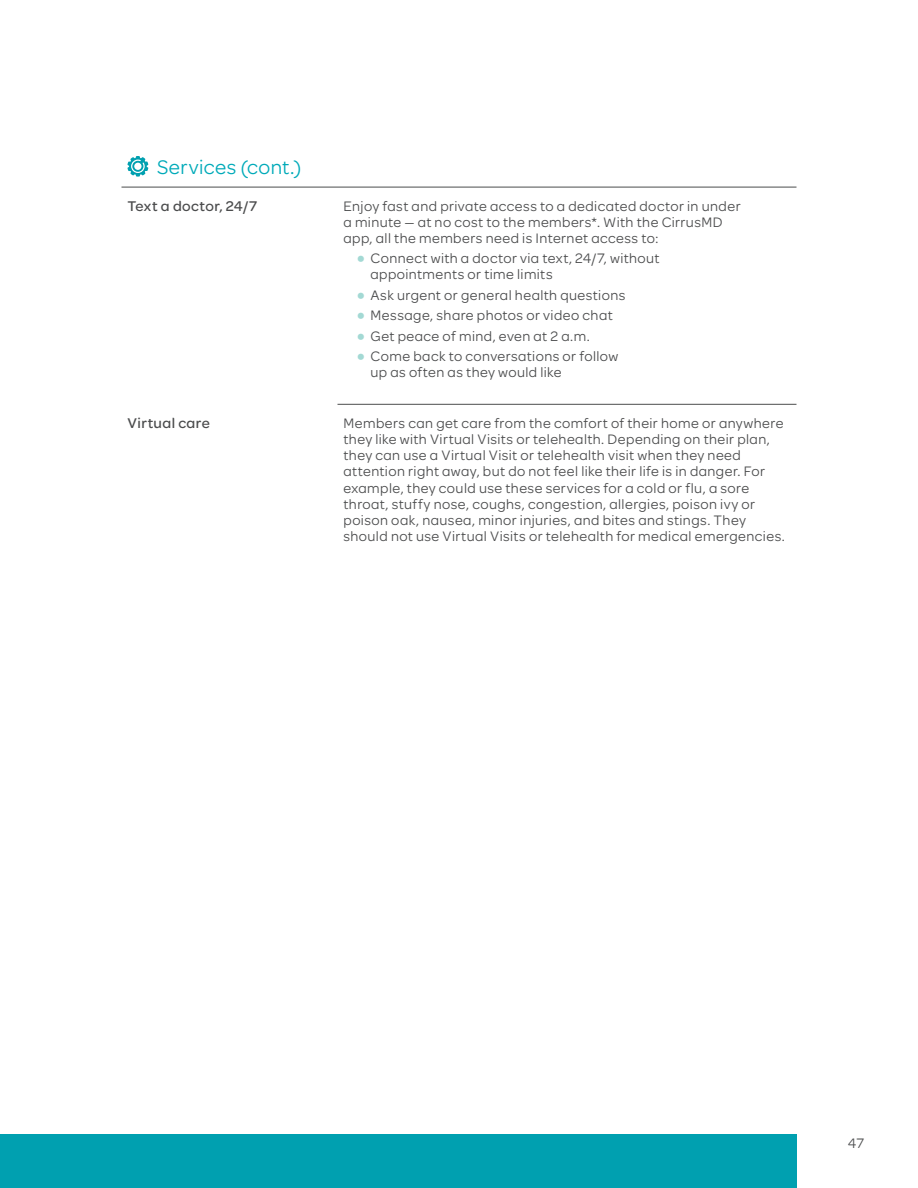
<style>
.page{position:relative;width:918px;height:1188px;background:#fff}
.page>*{position:absolute;margin:0;border:0;box-sizing:border-box;transform-origin:0 0}
.t1{font:21px "Omnes Moda";letter-spacing:.02em;color:#00aab9}
.t2{font:500 15px "Omnes Moda";letter-spacing:.03em;color:#4b4c4d}
.t3{font:14.7px/16.2px "Omnes Moda";letter-spacing:.03em;color:#4b4c4d}
.s1{font-weight:700;font-size:21px;color:#a3d9d4}
</style>
<div class="page">
<hr style="left:338px;top:404px;width:458px;height:1px;background:#4b4c4d">
<hr style="left:122px;top:187px;width:674px;height:1px;background:#4b4c4d">
<svg style="left:127px;top:156px;width:21px;height:21px"></svg>
<div style="left:0;top:1134px;width:796px;height:54px;background:#00a0b0"></div>
<h1 class="t1" style="left:157px;top:152px;width:146px">Services (cont.)</h1>
<p class="t2" style="left:128px;top:195px;width:131px">Text a doctor, 24/7</p>
<p class="t3" style="left:344px;top:197px;width:399px">Enjoy fast and private access to a dedicated doctor in under a minute — at no cost to the members*. With the CirrusMD app, all the members need is Internet access to:</p>
<p class="t3" style="left:370px;top:249px;width:291px;text-indent:-14px"><span class="s1">•</span> Connect with a doctor via text, 24/7, without appointments or time limits</p>
<p class="t3" style="left:357px;top:286px;width:270px"><span class="s1">•</span> Ask urgent or general health questions</p>
<p class="t3" style="left:357px;top:306px;width:257px"><span class="s1">•</span> Message, share photos or video chat</p>
<p class="t3" style="left:357px;top:327px;width:234px"><span class="s1">•</span> Get peace of mind, even at 2 a.m.</p>
<p class="t3" style="left:370px;top:347px;width:249px;text-indent:-14px"><span class="s1">•</span> Come back to conversations or follow up as often as they would like</p>
<p class="t2" style="left:128px;top:413px;width:84px">Virtual care</p>
<p class="t3" style="left:344px;top:414px;width:443px">Members can get care from the comfort of their home or anywhere they like with Virtual Visits or telehealth. Depending on their plan, they can use a Virtual Visit or telehealth visit when they need attention right away, but do not feel like their life is in danger. For example, they could use these services for a cold or flu, a sore throat, stuffy nose, coughs, congestion, allergies, poison ivy or poison oak, nausea, minor injuries, and bites and stings. They should not use Virtual Visits or telehealth for medical emergencies.</p>
<p class="t3" style="left:848px;top:1134px;width:18px">47</p>
</div>
